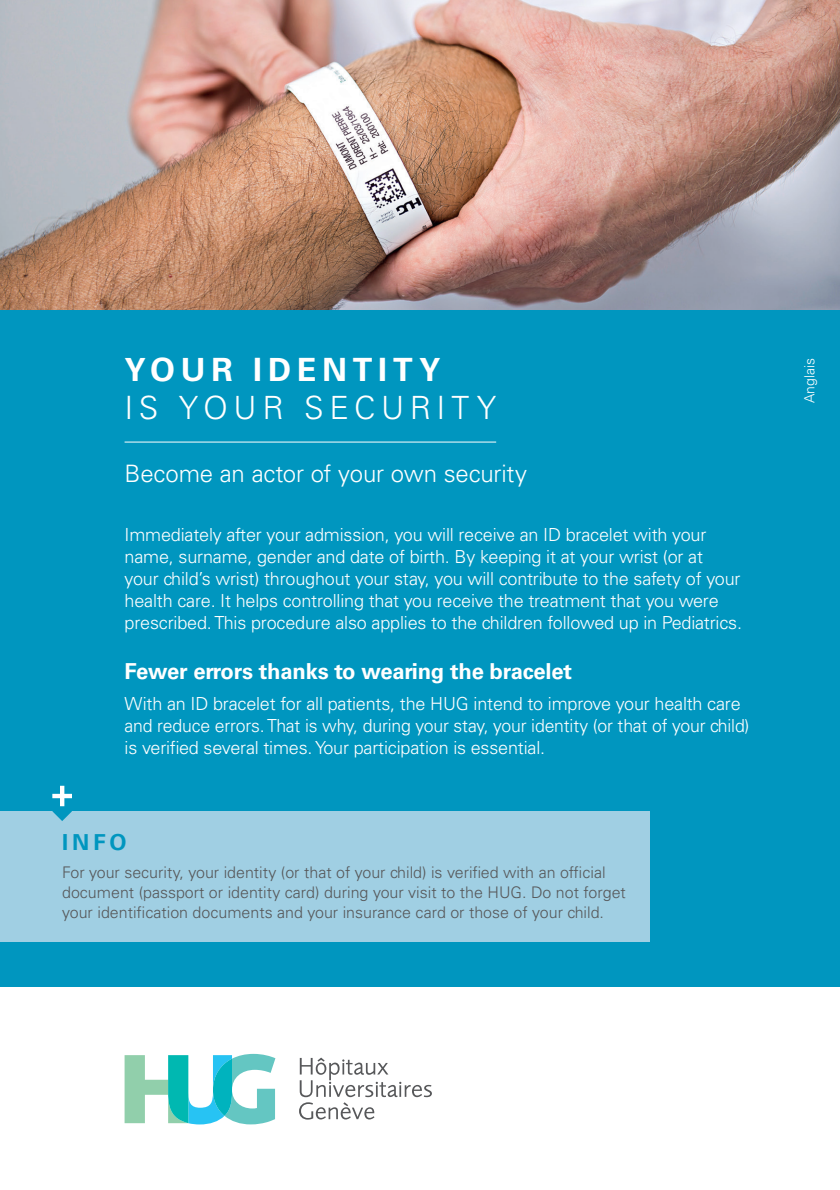
<style>
.page{position:relative;width:840px;height:1190px;background:#fff}
.page>*{position:absolute;margin:0;border:0;box-sizing:border-box;transform-origin:0 0}
.t1{font:300 32px "Univers LT Std";letter-spacing:.175em;color:#fff}
.t2{font:700 32px "Univers LT Std";letter-spacing:.18em;color:#fff}
.t3{font:300 24px "Univers LT Std";letter-spacing:-.01em;color:#fff}
.t4{font:700 22px "Univers LT Std";letter-spacing:-.01em;color:#fff}
.t5{font:700 22px "Univers LT Std";color:#0096bf}
.t6{font:300 18px/22px "Univers LT Std";letter-spacing:-.01em;color:#fff}
.t7{font:300 16px/20px "Univers LT Std";color:#57585a}
.t8{font:300 14px "Univers LT Std";letter-spacing:.005em;color:#fff}
</style>
<div class="page">
<div style="left:0;top:0;width:839px;height:987px;background:#0096bf"></div>
<hr style="left:124px;top:442px;width:372px;height:1px;background:#fff">
<svg style="left:124px;top:1054px;width:151px;height:70px"></svg>
<svg style="left:299px;top:1058px;width:133px;height:62px"></svg>
<img style="left:0;top:0;width:839px;height:310px">
<div style="left:0;top:811px;width:649px;height:131px;background:#a0cfe3"></div>
<svg style="left:52px;top:786px;width:20px;height:35px"></svg>
<h1 class="t2" style="left:124px;top:351px;width:317px">YOUR IDENTITY</h1>
<h1 class="t1" style="left:124px;top:388px;width:373px">IS YOUR SECURITY</h1>
<h2 class="t3" style="left:124px;top:459px;width:404px">Become an actor of your own security</h2>
<p class="t6" style="left:124px;top:523px;width:619px">Immediately after your admission, you will receive an ID bracelet with your name, surname, gender and date of birth. By keeping it at your wrist (or at<br>your child’s wrist) throughout your stay, you will contribute to the safety of your health care. It helps controlling that you receive the treatment that you were prescribed. This procedure also applies to the children followed up in Pediatrics.</p>
<p class="t4" style="left:124px;top:659px;width:449px">Fewer errors thanks to wearing the bracelet</p>
<p class="t6" style="left:124px;top:692px;width:626px">With an ID bracelet for all patients, the HUG intend to improve your health care and reduce errors. That is why, during your stay, your identity (or that of your child) is verified several times. Your participation is essential.</p>
<p class="t5" style="left:62px;top:829px;width:66px">INFO</p>
<p class="t7" style="left:62px;top:863px;width:565px">For your security, your identity (or that of your child) is verified with an official document (passport or identity card) during your visit to the HUG. Do not forget your identification documents and your insurance card or those of your child.</p>
<p class="t8" style="left:801px;top:403px;width:47px;rotate:-90deg">Anglais</p>
</div>
